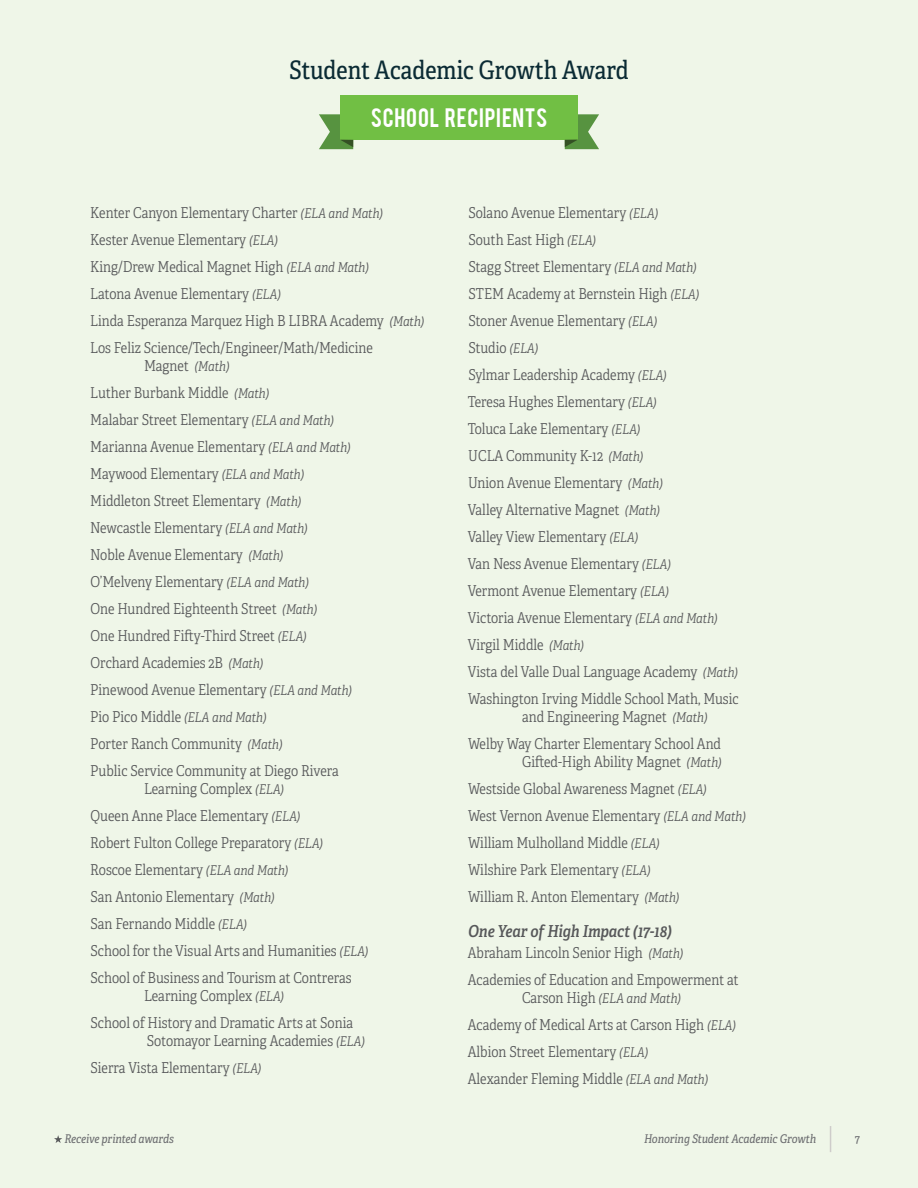
<style>
.page{position:relative;width:918px;height:1188px;background:#eff6e8}
.page>*{position:absolute;margin:0;border:0;box-sizing:border-box;transform-origin:0 0}
.t1{font:25.5px "Adelle Condensed";color:#0b2b34}
.t2{font:21px "Bebas";letter-spacing:.035em;color:#fff}
.year_category{font:italic 16.5px "Adelle Condensed Sb";color:#57585a}
.school_list{font:15px/18px "Adelle Condensed Lt";color:#57585a}
.school_list-2{font:italic 13.5px "Adelle Condensed Lt";color:#57585a}
.t3{font:italic 12px "Adelle Condensed";color:#6c6d70}
.t4{font:12px "Adelle Condensed";color:#6c6d70}
.s1{font-style:italic;font-size:13.5px}
.s2{font-style:normal;font-size:15px}
</style>
<div class="page">
<div style="left:340px;top:96px;width:238px;height:44px;background:#71bf44"></div>
<svg style="left:565px;top:114px;width:34px;height:35px"></svg>
<svg style="left:319px;top:114px;width:34px;height:35px"></svg>
<svg style="left:54px;top:1135px;width:8px;height:8px"></svg>
<svg style="left:830px;top:1126px;width:1px;height:26px"></svg>
<h1 class="t1" style="left:289px;top:51px;width:341px">Student Academic Growth Award</h1>
<h2 class="t2" style="left:371px;top:102px;width:178px">SCHOOL RECIPIENTS</h2>
<p class="school_list" style="left:90px;top:204px;width:294px">Kenter Canyon Elementary Charter <span class="s1">(ELA and Math)</span></p>
<p class="school_list" style="left:90px;top:231px;width:189px">Kester Avenue Elementary <span class="s1">(ELA)</span></p>
<p class="school_list" style="left:90px;top:258px;width:280px">King/Drew Medical Magnet High <span class="s1">(ELA and Math)</span></p>
<p class="school_list" style="left:90px;top:285px;width:192px">Latona Avenue Elementary <span class="s1">(ELA)</span></p>
<p class="school_list" style="left:90px;top:312px;width:336px">Linda Esperanza Marquez High B LIBRA Academy <span class="s1">(Math)</span></p>
<p class="school_list" style="left:144px;top:339px;width:231px;text-indent:-54px">Los Feliz Science/Tech/Engineer/Math/Medicine<br>Magnet <span class="s1">(Math)</span></p>
<p class="school_list" style="left:90px;top:384px;width:180px">Luther Burbank Middle <span class="s1">(Math)</span></p>
<p class="school_list" style="left:90px;top:411px;width:245px">Malabar Street Elementary <span class="s1">(ELA and Math)</span></p>
<p class="school_list" style="left:90px;top:438px;width:262px">Marianna Avenue Elementary <span class="s1">(ELA and Math)</span></p>
<p class="school_list" style="left:90px;top:465px;width:215px">Maywood Elementary <span class="s1">(ELA and Math)</span></p>
<p class="school_list" style="left:90px;top:492px;width:212px">Middleton Street Elementary <span class="s1">(Math)</span></p>
<p class="school_list" style="left:90px;top:519px;width:219px">Newcastle Elementary <span class="s1">(ELA and Math)</span></p>
<p class="school_list" style="left:90px;top:546px;width:195px">Noble Avenue Elementary <span class="s1">(Math)</span></p>
<p class="school_list" style="left:91px;top:573px;width:220px">O’Melveny Elementary <span class="s1">(ELA and Math)</span></p>
<p class="school_list" style="left:91px;top:600px;width:228px">One Hundred Eighteenth Street <span class="s1">(Math)</span></p>
<p class="school_list" style="left:91px;top:627px;width:218px">One Hundred Fifty-Third Street <span class="s1">(ELA)</span></p>
<p class="school_list" style="left:91px;top:654px;width:174px">Orchard Academies 2B <span class="s1">(Math)</span></p>
<p class="school_list" style="left:90px;top:681px;width:263px">Pinewood Avenue Elementary <span class="s1">(ELA and Math)</span></p>
<p class="school_list" style="left:90px;top:708px;width:178px">Pio Pico Middle <span class="s1">(ELA and Math)</span></p>
<p class="school_list" style="left:90px;top:735px;width:194px">Porter Ranch Community <span class="s1">(Math)</span></p>
<p class="school_list" style="left:90px;top:762px;width:250px;text-align:center">Public Service Community at Diego Rivera<br>Learning Complex <span class="s1">(ELA)</span></p>
<p class="school_list" style="left:91px;top:807px;width:211px">Queen Anne Place Elementary <span class="s1">(ELA)</span></p>
<p class="school_list" style="left:90px;top:834px;width:234px">Robert Fulton College Preparatory <span class="s1">(ELA)</span></p>
<p class="school_list" style="left:90px;top:861px;width:200px">Roscoe Elementary <span class="s1">(ELA and Math)</span></p>
<p class="school_list" style="left:90px;top:888px;width:186px">San Antonio Elementary <span class="s1">(Math)</span></p>
<p class="school_list" style="left:90px;top:915px;width:158px">San Fernando Middle <span class="s1">(ELA)</span></p>
<p class="school_list" style="left:90px;top:942px;width:279px">School for the Visual Arts and Humanities <span class="s1">(ELA)</span></p>
<p class="school_list" style="left:144px;top:969px;width:209px;text-indent:-54px">School of Business and Tourism at Contreras<br>Learning Complex <span class="s1">(ELA)</span></p>
<p class="school_list" style="left:147px;top:1014px;width:220px;text-indent:-56px">School of History and Dramatic Arts at Sonia<br>Sotomayor Learning Academies <span class="s1">(ELA)</span></p>
<p class="school_list" style="left:90px;top:1059px;width:172px">Sierra Vista Elementary <span class="s1">(ELA)</span></p>
<p class="school_list" style="left:468px;top:204px;width:191px">Solano Avenue Elementary <span class="s1">(ELA)</span></p>
<p class="school_list" style="left:468px;top:231px;width:129px">South East High <span class="s1">(ELA)</span></p>
<p class="school_list" style="left:468px;top:258px;width:230px">Stagg Street Elementary <span class="s1">(ELA and Math)</span></p>
<p class="school_list" style="left:468px;top:285px;width:232px">STEM Academy at Bernstein High <span class="s1">(ELA)</span></p>
<p class="school_list" style="left:468px;top:312px;width:190px">Stoner Avenue Elementary <span class="s1">(ELA)</span></p>
<p class="school_list" style="left:468px;top:339px;width:71px">Studio <span class="s1">(ELA)</span></p>
<p class="school_list" style="left:468px;top:366px;width:200px">Sylmar Leadership Academy <span class="s1">(ELA)</span></p>
<p class="school_list" style="left:468px;top:393px;width:191px">Teresa Hughes Elementary <span class="s1">(ELA)</span></p>
<p class="school_list" style="left:468px;top:420px;width:174px">Toluca Lake Elementary <span class="s1">(ELA)</span></p>
<p class="school_list" style="left:468px;top:447px;width:177px">UCLA Community K-12 <span class="s1">(Math)</span></p>
<p class="school_list" style="left:468px;top:474px;width:196px">Union Avenue Elementary <span class="s1">(Math)</span></p>
<p class="school_list" style="left:468px;top:501px;width:194px">Valley Alternative Magnet <span class="s1">(Math)</span></p>
<p class="school_list" style="left:468px;top:528px;width:172px">Valley View Elementary <span class="s1">(ELA)</span></p>
<p class="school_list" style="left:468px;top:555px;width:204px">Van Ness Avenue Elementary <span class="s1">(ELA)</span></p>
<p class="school_list" style="left:468px;top:582px;width:203px">Vermont Avenue Elementary <span class="s1">(ELA)</span></p>
<p class="school_list" style="left:468px;top:609px;width:251px">Victoria Avenue Elementary <span class="s1">(ELA and Math)</span></p>
<p class="school_list" style="left:468px;top:636px;width:118px">Virgil Middle <span class="s1">(Math)</span></p>
<p class="school_list" style="left:468px;top:663px;width:272px">Vista del Valle Dual Language Academy <span class="s1">(Math)</span></p>
<p class="school_list" style="left:522px;top:690px;width:218px;text-indent:-54px">Washington Irving Middle School Math, Music and Engineering Magnet <span class="s1">(Math)</span></p>
<p class="school_list" style="left:468px;top:735px;width:255px;text-align:right">Welby Way Charter Elementary School And<br>Gifted-High Ability Magnet <span class="s1">(Math)</span></p>
<p class="school_list" style="left:468px;top:780px;width:240px">Westside Global Awareness Magnet <span class="s1">(ELA)</span></p>
<p class="school_list" style="left:468px;top:807px;width:279px">West Vernon Avenue Elementary <span class="s1">(ELA and Math)</span></p>
<p class="school_list" style="left:468px;top:834px;width:193px">William Mulholland Middle <span class="s1">(ELA)</span></p>
<p class="school_list" style="left:468px;top:861px;width:184px">Wilshire Park Elementary <span class="s1">(ELA)</span></p>
<p class="school_list" style="left:468px;top:888px;width:213px">William R. Anton Elementary <span class="s1">(Math)</span></p>
<p class="year_category" style="left:468px;top:919px;width:205px">One Year of High Impact (17-18)</p>
<p class="school_list" style="left:468px;top:943px;width:217px">Abraham Lincoln Senior High <span class="s1">(Math)</span></p>
<p class="school_list" style="left:468px;top:970px;width:272px">Academies of Education and Empowerment at</p>
<p class="school_list-2" style="left:522px;top:988px;width:160px"><span class="s2">Carson High</span> (ELA and Math)</p>
<p class="school_list" style="left:468px;top:1015px;width:270px">Academy of Medical Arts at Carson High <span class="s1">(ELA)</span></p>
<p class="school_list" style="left:468px;top:1042px;width:182px">Albion Street Elementary <span class="s1">(ELA)</span></p>
<p class="school_list" style="left:468px;top:1069px;width:242px">Alexander Fleming Middle <span class="s1">(ELA and Math)</span></p>
<p class="t3" style="left:65px;top:1130px;width:111px">Receive printed awards</p>
<p class="t3" style="left:644px;top:1130px;width:174px">Honoring Student Academic Growth</p>
<p class="t4" style="left:855px;top:1130px;width:7px">7</p>
</div>
